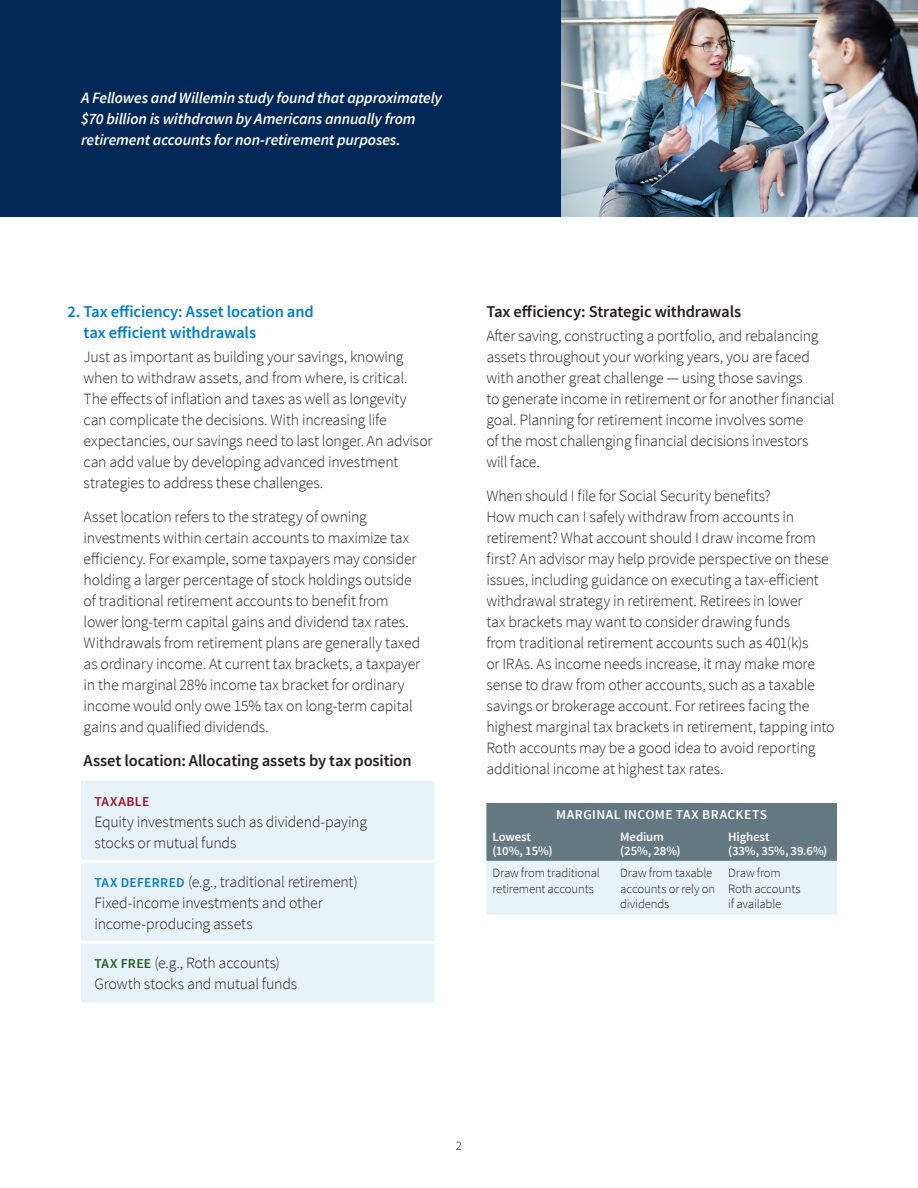
<style>
.page{position:relative;width:918px;height:1188px;background:#fff}
.page>*{position:absolute;margin:0;border:0;box-sizing:border-box;transform-origin:0 0}
.Subhead{font:600 16.5px/21px "Source Sans Pro";letter-spacing:-.01em;color:#007ec5}
.Chart_Head_3{font:600 16.5px "Source Sans Pro";letter-spacing:-.01em;color:#231f20}
.Subhead-2{font:600 16.5px "Source Sans Pro";letter-spacing:-.01em;color:#231f20}
.Body{font:300 15.75px/21px "Source Sans Pro";letter-spacing:-.01em;color:#231f20}
.Callout_large{font:italic 600 15.75px/21px "Source Sans Pro";letter-spacing:-.01em;color:#fff}
.Table_stub{font:600 13.5px "Source Sans Pro";letter-spacing:.03em;color:#fff}
.Body-2{font:600 13.5px "Source Sans Pro";letter-spacing:.035em;color:#96132a}
.Table_text{font:300 12.75px/15.3px "Source Sans Pro";letter-spacing:-.015em;color:#231f20}
.Table_stub-2{font:600 12.75px/14.2px "Source Sans Pro";letter-spacing:-.01em;color:#fff}
.Table_text-2{font:600 12.75px/14.2px "Source Sans Pro";letter-spacing:-.005em;color:#fff}
.s1{font-weight:600;font-size:13.5px;color:#007ec5}
.s2{font-weight:600;font-size:13.5px;color:#245b1f}
</style>
<div class="page">
<div style="left:81px;top:781px;width:353px;height:221px;background:#e7f3f9"></div>
<hr style="left:81px;top:860px;width:353px;height:3px;background:#fff">
<hr style="left:81px;top:941px;width:353px;height:3px;background:#fff">
<svg style="left:486px;top:803px;width:351px;height:112px;background:#a4b4bc"></svg>
<div style="left:0;top:0;width:568px;height:216px;background:#002756"></div>
<img style="left:562px;top:0;width:356px;height:216px">
<p class="Callout_large" style="left:81px;top:88px;width:363px">A Fellowes and Willemin study found that approximately $70 billion is withdrawn by Americans annually from retirement accounts for non-retirement purposes.</p>
<p class="Subhead" style="left:84px;top:301px;width:232px;text-indent:-16px">2. Tax efficiency: Asset location and tax efficient withdrawals</p>
<p class="Body" style="left:84px;top:346px;width:350px">Just as important as building your savings, knowing when to withdraw assets, and from where, is critical.<br>The effects of inflation and taxes as well as longevity can complicate the decisions. With increasing life expectancies, our savings need to last longer. An advisor can add value by developing advanced investment strategies to address these challenges.</p>
<p class="Body" style="left:84px;top:507px;width:338px">Asset location refers to the strategy of owning investments within certain accounts to maximize tax efficiency. For example, some taxpayers may consider holding a larger percentage of stock holdings outside of traditional retirement accounts to benefit from lower long-term capital gains and dividend tax rates.<br>Withdrawals from retirement plans are generally taxed as ordinary income. At current tax brackets, a taxpayer in the marginal 28% income tax bracket for ordinary income would only owe 15% tax on long-term capital gains and qualified dividends.</p>
<p class="Chart_Head_3" style="left:84px;top:750px;width:330px">Asset location: Allocating assets by tax position</p>
<p class="Body-2" style="left:94px;top:793px;width:56px">TAXABLE</p>
<p class="Body" style="left:94px;top:811px;width:274px">Equity investments such as dividend-paying stocks or mutual funds</p>
<p class="Body" style="left:94px;top:871px;width:265px"><span class="s1">TAX DEFERRED</span> (e.g., traditional retirement)<br>Fixed-income investments and other income-producing assets</p>
<p class="Body" style="left:94px;top:952px;width:204px"><span class="s2">TAX FREE</span> (e.g., Roth accounts)<br>Growth stocks and mutual funds</p>
<p class="Subhead-2" style="left:486px;top:301px;width:256px">Tax efficiency: Strategic withdrawals</p>
<p class="Body" style="left:486px;top:325px;width:350px">After saving, constructing a portfolio, and rebalancing assets throughout your working years, you are faced with another great challenge — using those savings<br>to generate income in retirement or for another financial goal. Planning for retirement income involves some<br>of the most challenging financial decisions investors<br>will face.</p>
<p class="Body" style="left:486px;top:486px;width:350px">When should I file for Social Security benefits?<br>How much can I safely withdraw from accounts in retirement? What account should I draw income from first? An advisor may help provide perspective on these issues, including guidance on executing a tax-efficient withdrawal strategy in retirement. Retirees in lower<br>tax brackets may want to consider drawing funds<br>from traditional retirement accounts such as 401(k)s<br>or IRAs. As income needs increase, it may make more sense to draw from other accounts, such as a taxable savings or brokerage account. For retirees facing the highest marginal tax brackets in retirement, tapping into Roth accounts may be a good idea to avoid reporting additional income at highest tax rates.</p>
<p class="Table_stub" style="left:556px;top:806px;width:212px">MARGINAL INCOME TAX BRACKETS</p>
<p class="Table_stub-2" style="left:492px;top:830px;width:62px">Lowest (10%, 15%)</p>
<p class="Table_text-2" style="left:620px;top:830px;width:62px">Medium (25%, 28%)</p>
<p class="Table_stub-2" style="left:728px;top:830px;width:101px">Highest<br>(33%, 35%, 39.6%)</p>
<p class="Table_text" style="left:492px;top:865px;width:109px">Draw from traditional retirement accounts</p>
<p class="Table_text" style="left:620px;top:865px;width:97px">Draw from taxable accounts or rely on dividends</p>
<p class="Table_text" style="left:728px;top:865px;width:74px">Draw from<br>Roth accounts if available</p>
<p class="Table_text" style="left:456px;top:1138px;width:8px">2</p>
</div>
